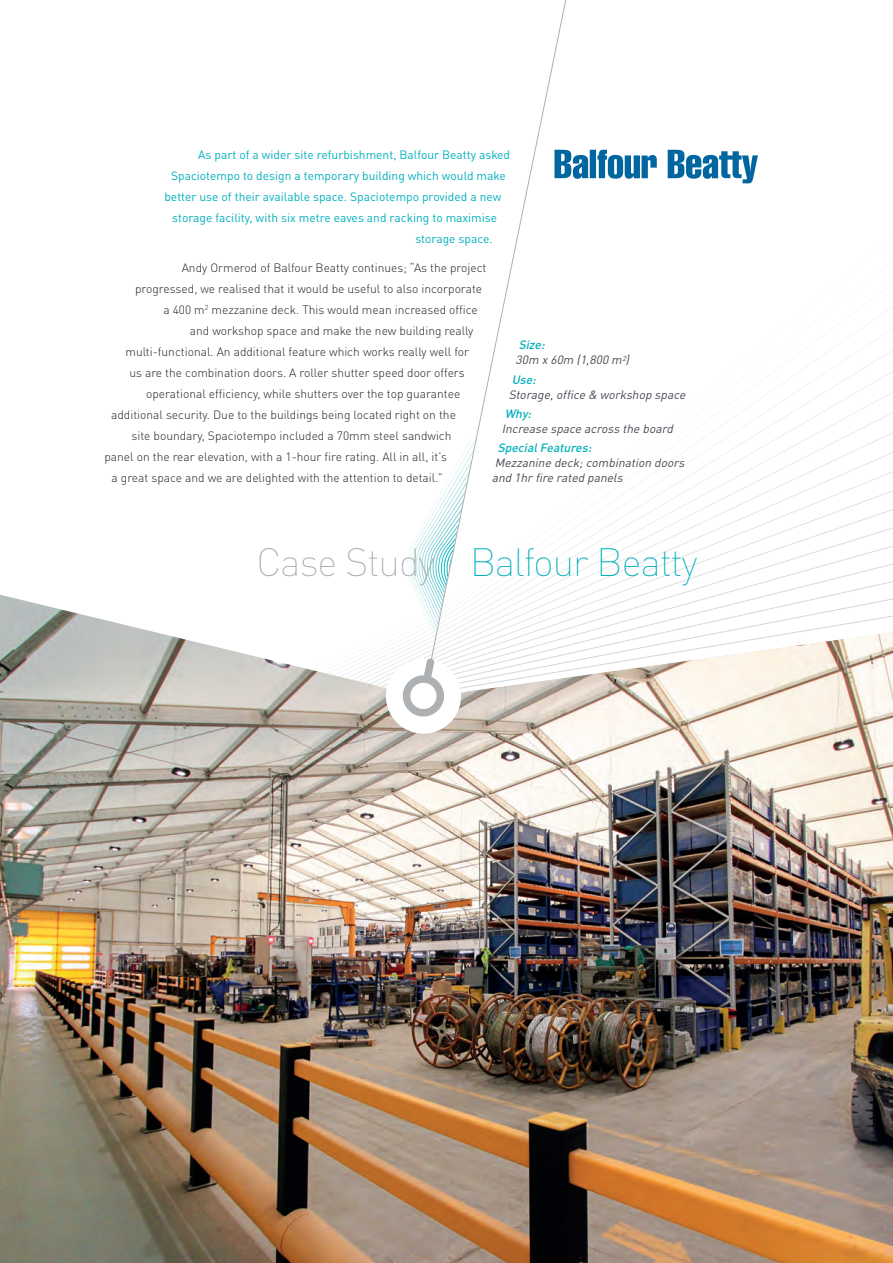
<style>
.page{position:relative;width:893px;height:1263px;background:#fff}
.page>*{position:absolute;margin:0;border:0;box-sizing:border-box;transform-origin:0 0}
.t1{font:100 39px "DINOT";letter-spacing:-.025em;color:#00b0bc}
.t2{font:300 12px "DINOT";color:#231f20}
.t3{font:12px "DINOT";color:#00b0bc}
.t4{font:italic 12px/15px "DINOT";color:#484a54}
.t5{font:italic 500 12px "DINOT";color:#00b0bc}
.s1{font-weight:500;color:#00b0bc}
.s2{color:#a8aaaf}
</style>
<div class="page">
<svg style="left:572px;top:149px;width:321px;height:445px"></svg>
<img style="left:0;top:594px;width:893px;height:669px">
<div style="left:386px;top:659px;width:75px;height:75px;background:#fff;border-radius:50%"></div>
<svg style="left:572px;top:150px;width:186px;height:33px"></svg>
<svg style="left:501px;top:0;width:71px;height:682px"></svg>
<svg style="left:403px;top:316px;width:98px;height:401px"></svg>
<p class="t3" style="left:198px;top:150px;width:313px">As part of a wider site refurbishment, Balfour Beatty asked</p>
<p class="t3" style="left:171px;top:171px;width:336px">Spaciotempo to design a temporary building which would make</p>
<p class="t3" style="left:164px;top:192px;width:338px">better use of their available space. Spaciotempo provided a new</p>
<p class="t3" style="left:172px;top:213px;width:326px">storage facility, with six metre eaves and racking to maximise</p>
<p class="t3" style="left:415px;top:234px;width:79px">storage space.</p>
<p class="t2" style="left:182px;top:263px;width:306px">Andy Ormerod of Balfour Beatty continues; “As the project</p>
<p class="t2" style="left:135px;top:284px;width:349px">progressed, we realised that it would be useful to also incorporate</p>
<p class="t2" style="left:163px;top:305px;width:316px">a 400 m<sup>2</sup> mezzanine deck. This would mean increased office</p>
<p class="t2" style="left:190px;top:326px;width:285px">and workshop space and make the new building really</p>
<p class="t2" style="left:125px;top:347px;width:345px">multi-functional. An additional feature which works really well for</p>
<p class="t2" style="left:129px;top:368px;width:337px">us are the combination doors. A roller shutter speed door offers</p>
<p class="t2" style="left:146px;top:389px;width:316px">operational efficiency, while shutters over the top guarantee</p>
<p class="t2" style="left:111px;top:410px;width:346px">additional security. Due to the buildings being located right on the</p>
<p class="t2" style="left:131px;top:431px;width:322px">site boundary, Spaciotempo included a 70mm steel sandwich</p>
<p class="t2" style="left:104px;top:452px;width:344px">panel on the rear elevation, with a 1-hour fire rating. All in all, it’s</p>
<p class="t2" style="left:112px;top:473px;width:333px">a great space and we are delighted with the attention to detail.”</p>
<p class="t4" style="left:516px;top:339px;width:117px"><span class="s1">Size:<br></span>30m x 60m (1,800 m<sup>2</sup>)</p>
<p class="t5" style="left:512px;top:375px;width:28px">Use:</p>
<p class="t4" style="left:509px;top:388px;width:181px">Storage,office &amp; workshop space</p>
<p class="t5" style="left:505px;top:409px;width:30px">Why :</p>
<p class="t4" style="left:502px;top:422px;width:175px">Increase space across the board</p>
<p class="t5" style="left:498px;top:443px;width:97px">SpecialFeatures:</p>
<p class="t4" style="left:492px;top:457px;width:196px">Mezzanine deck;combination doors and 1hr fire rated panels</p>
<h1 class="t1" style="left:257px;top:548px;width:442px"><span class="s2">Case Study</span> Balfour Beatty</h1>
</div>
